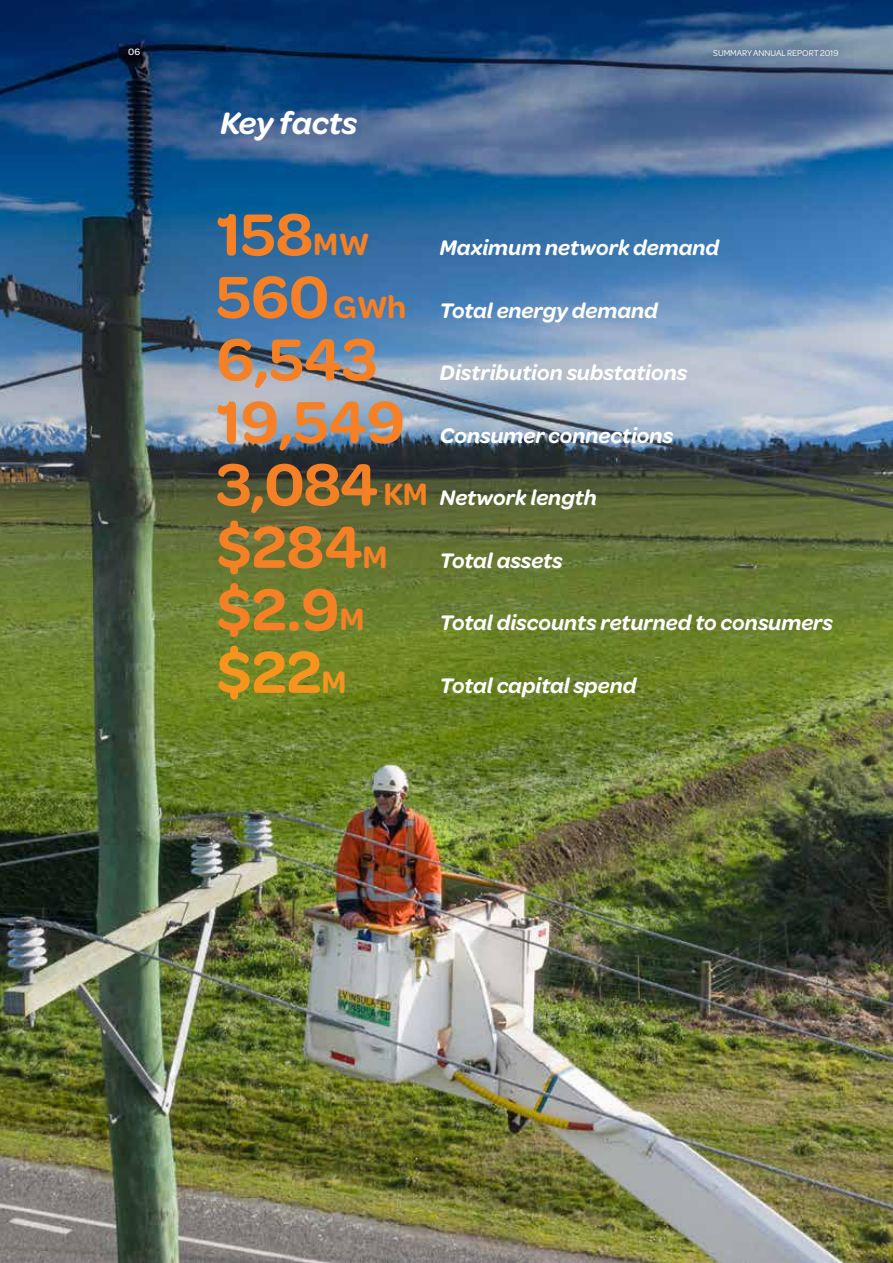
<style>
.page{position:relative;width:893px;height:1263px;background:#fff}
.page>*{position:absolute;margin:0;border:0;box-sizing:border-box;transform-origin:0 0}
.t1{font:600 63px "Omnes";color:#f58025}
.t2{font:600 63px "Omnes";color:#f7941e}
.t3{font:italic 600 33px "Omnes";color:#fff}
.t4{font:italic 600 22.5px "Omnes";color:#fff}
.t5{font:500 9.75px "Omnes";color:#fff}
.t6{font:9px "Omnes";color:#fff}
.s1{font-size:33px}
.s2{font-style:normal;font-size:63px;color:#f58025}
.s3{font-style:normal;font-size:33px;color:#f58025}
</style>
<div class="page">
<img style="left:0;top:0;width:893px;height:1263px">
<p class="t5" style="left:128px;top:45px;width:13px">06</p>
<p class="t6" style="left:713px;top:47px;width:127px">SUMMARY ANNUAL REPORT 2019</p>
<h2 class="t3" style="left:220px;top:102px;width:139px">Key facts</h2>
<h1 class="t1" style="left:216px;top:191px;width:155px">158<span class="s1">MW</span></h1>
<p class="t4" style="left:440px;top:233px;width:281px">Maximum network demand</p>
<p class="t4" style="left:216px;top:295px;width:443px"><span class="s2">560</span><span class="s3">GWh</span> Total energy demand</p>
<h1 class="t1" style="left:216px;top:316px;width:163px">6,543</h1>
<p class="t4" style="left:440px;top:358px;width:249px">Distribution substations</p>
<h1 class="t1" style="left:216px;top:378px;width:190px">19,549</h1>
<p class="t4" style="left:440px;top:420px;width:235px">Consumer connections</p>
<p class="t4" style="left:216px;top:483px;width:382px"><span class="s2">3,084</span><span class="s3">KM</span> Network length</p>
<h1 class="t1" style="left:216px;top:503px;width:173px">$284<span class="s1">M</span></h1>
<p class="t4" style="left:440px;top:545px;width:124px">Total assets</p>
<h1 class="t1" style="left:216px;top:566px;width:149px">$2.9<span class="s1">M</span></h1>
<h1 class="t2" style="left:216px;top:628px;width:131px">$22<span class="s1">M</span></h1>
<p class="t4" style="left:440px;top:608px;width:395px">Total discounts returned to consumers</p>
<p class="t4" style="left:440px;top:670px;width:198px">Total capital spend</p>
</div>
